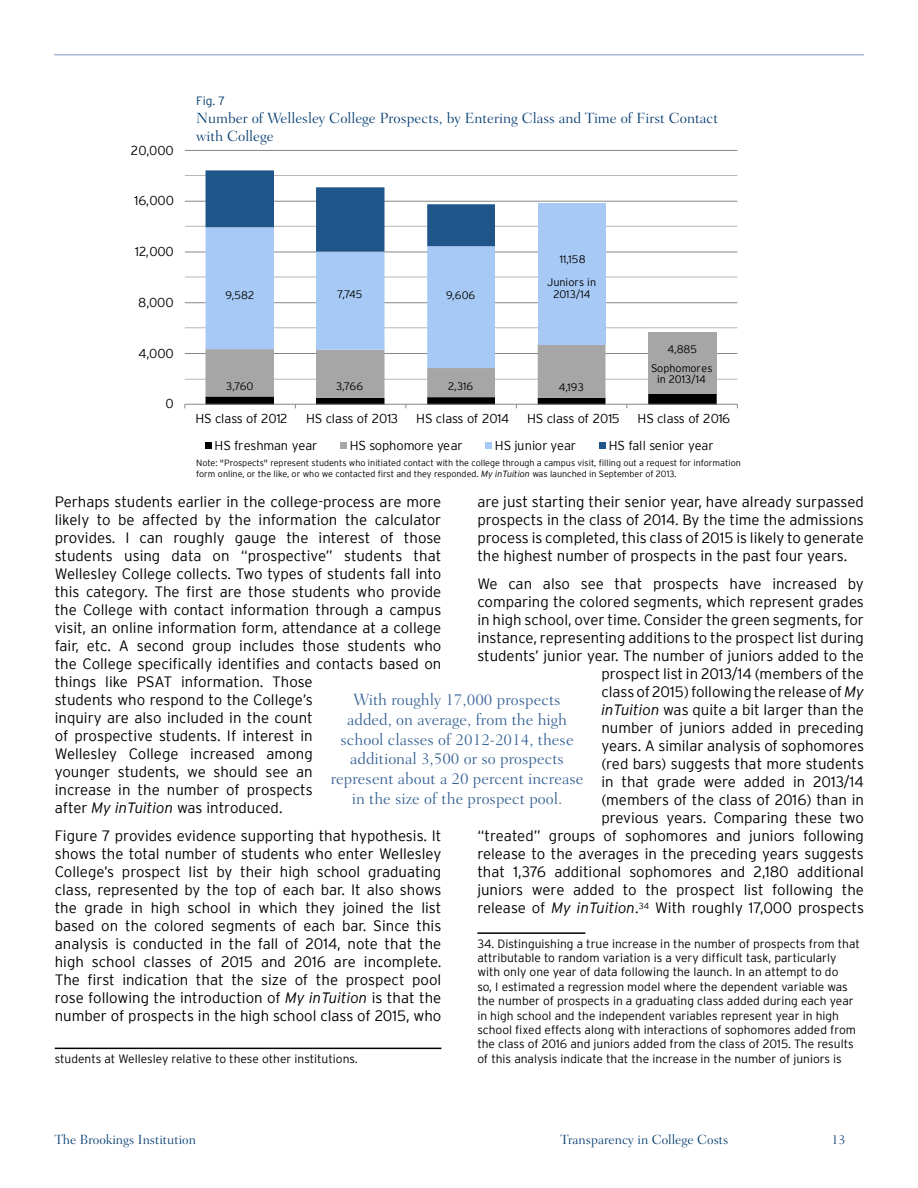
<style>
.page{position:relative;width:918px;height:1188px;background:#fff}
.page>*{position:absolute;margin:0;border:0;box-sizing:border-box;transform-origin:0 0}
.t1{font:300 16.5px/19.8px "Fairfield LT Std";color:#346094;text-align:center}
.t2{font:300 15px/18px "Interstate";color:#000;text-align:justify}
.t3{font:300 15px/18px "Fairfield LT Std";color:#003a6f}
.t4{font:300 13.5px "Fairfield LT Std";color:#003a6f}
.t5{font:300 12.9px "Interstate";letter-spacing:-.01em;color:#000}
.t6{font:300 12px/14.4px "Interstate";color:#000}
.t7{font:300 12px "Interstate";color:#003a6f}
.t8{font:300 10.8px/11.6px "Interstate";color:#000;text-align:center}
.t9{font:300 9px/10.8px "Interstate";color:#000}
.s1{font-style:italic}
</style>
<div class="page">
<hr style="left:185px;top:379px;width:552px;height:1px;background:#b7b7b7">
<hr style="left:185px;top:327px;width:552px;height:1px;background:#b7b7b7">
<hr style="left:185px;top:277px;width:552px;height:1px;background:#b7b7b7">
<hr style="left:185px;top:226px;width:552px;height:1px;background:#b7b7b7">
<hr style="left:185px;top:175px;width:552px;height:1px;background:#b7b7b7">
<hr style="left:185px;top:353px;width:552px;height:1px;background:#868686">
<hr style="left:185px;top:302px;width:552px;height:1px;background:#868686">
<hr style="left:185px;top:252px;width:552px;height:1px;background:#868686">
<hr style="left:185px;top:201px;width:552px;height:1px;background:#868686">
<hr style="left:185px;top:150px;width:552px;height:1px;background:#868686">
<hr style="left:185px;top:404px;width:552px;height:1px;background:#868686">
<svg style="left:206px;top:170px;width:511px;height:238px"></svg>
<div style="left:206px;top:442px;width:6px;height:7px;background:#000"></div>
<div style="left:340px;top:442px;width:7px;height:7px;background:#a6a6a6"></div>
<div style="left:486px;top:442px;width:6px;height:7px;background:#a6c9f5"></div>
<div style="left:599px;top:442px;width:7px;height:7px;background:#20558a"></div>
<hr style="left:55px;top:1048px;width:386px;height:1px;background:#000">
<hr style="left:477px;top:932px;width:108px;height:2px;background:#000">
<hr style="left:54px;top:54px;width:810px;height:2px;background:#a9bcd6">
<p class="t5" style="left:131px;top:143px;width:44px">20,000</p>
<p class="t5" style="left:135px;top:194px;width:41px">16,000</p>
<p class="t5" style="left:135px;top:244px;width:40px">12,000</p>
<p class="t5" style="left:138px;top:295px;width:37px">8,000</p>
<p class="t5" style="left:138px;top:346px;width:37px">4,000</p>
<p class="t5" style="left:166px;top:397px;width:10px">0</p>
<p class="t7" style="left:196px;top:94px;width:30px">Fig. 7</p>
<p class="t3" style="left:196px;top:109px;width:524px">Number of Wellesley College Prospects, by Entering Class and Time of First Contact with College</p>
<p class="t8" style="left:226px;top:289px;width:30px">9,582</p>
<p class="t8" style="left:338px;top:289px;width:26px">7,745</p>
<p class="t8" style="left:446px;top:290px;width:31px">9,606</p>
<p class="t8" style="left:560px;top:253px;width:27px">11,158</p>
<p class="t8" style="left:547px;top:277px;width:50px">Juniors in<br>2013/14</p>
<p class="t8" style="left:226px;top:380px;width:29px">3,760</p>
<p class="t8" style="left:336px;top:381px;width:28px">3,766</p>
<p class="t8" style="left:448px;top:381px;width:26px">2,316</p>
<p class="t8" style="left:559px;top:381px;width:27px">4,193</p>
<p class="t8" style="left:667px;top:343px;width:31px">4,885</p>
<p class="t8" style="left:651px;top:362px;width:63px">Sophomores in 2013/14</p>
<p class="t5" style="left:195px;top:412px;width:94px">HS class of 2012</p>
<p class="t5" style="left:306px;top:412px;width:93px">HS class of 2013</p>
<p class="t5" style="left:416px;top:412px;width:94px">HS class of 2014</p>
<p class="t5" style="left:527px;top:412px;width:94px">HS class of 2015</p>
<p class="t5" style="left:638px;top:412px;width:94px">HS class of 2016</p>
<p class="t5" style="left:215px;top:438px;width:104px">HS freshman year</p>
<p class="t5" style="left:350px;top:438px;width:115px">HS sophomore year</p>
<p class="t5" style="left:495px;top:438px;width:83px">HS junior year</p>
<p class="t5" style="left:609px;top:438px;width:106px">HS fall senior year</p>
<p class="t9" style="left:196px;top:458px;width:546px">Note: "Prospects" represent students who initiated contact with the college through a campus visit, filling out a request for information form online, or the like, or who we contacted first and they responded. <span class="s1">My inTuition</span> was launched in September of 2013.</p>
<p class="t2" style="left:55px;top:493px;width:388px;text-align:left">Perhaps students earlier in the college-process are more likely to be affected by the information the calculator provides. I can roughly gauge the interest of those students using data on “prospective” students that Wellesley College collects. Two types of students fall into this category. The first are those students who provide the College with contact information through a campus visit, an online information form, attendance at a college fair, etc. A second group includes those students who the College specifically identifies and contacts based on things like PSAT information. Those<br>students who respond to the College’s<br>inquiry are also included in the count<br>of prospective students. If interest in<br>Wellesley College increased among<br>younger students, we should see an<br>increase in the number of prospects<br>after <span class="s1">My inTuition</span> was introduced.</p>
<p class="t2" style="left:55px;top:827px;width:388px">Figure 7 provides evidence supporting that hypothesis. It shows the total number of students who enter Wellesley College’s prospect list by their high school graduating class, represented by the top of each bar. It also shows the grade in high school in which they joined the list based on the colored segments of each bar. Since this analysis is conducted in the fall of 2014, note that the high school classes of 2015 and 2016 are incomplete.<br>The first indication that the size of the prospect pool rose following the introduction of <span class="s1">My inTuition</span> is that the number of prospects in the high school class of 2015, who</p>
<p class="t6" style="left:55px;top:1051px;width:305px">students at Wellesley relative to these other institutions.</p>
<p class="t2" style="left:477px;top:493px;width:388px">are just starting their senior year, have already surpassed prospects in the class of 2014. By the time the admissions process is completed, this class of 2015 is likely to generate the highest number of prospects in the past four years.</p>
<p class="t2" style="left:477px;top:575px;width:388px;text-align:right">We can also see that prospects have increased by comparing the colored segments, which represent grades in high school, over time. Consider the green segments, for instance, representing additions to the prospect list during students’ junior year. The number of juniors added to the prospect list in 2013/14 (members of the<br>class of 2015) following the release of <span class="s1">My<br>inTuition</span> was quite a bit larger than the<br>number of juniors added in preceding<br>years. A similar analysis of sophomores<br>(red bars) suggests that more students<br>in that grade were added in 2013/14<br>(members of the class of 2016) than in<br>previous years. Comparing these two<br>“treated” groups of sophomores and juniors following release to the averages in the preceding years suggests that 1,376 additional sophomores and 2,180 additional juniors were added to the prospect list following the release of <span class="s1">My inTuition</span>.<sup>34</sup> With roughly 17,000 prospects</p>
<p class="t6" style="left:477px;top:936px;width:384px">34. Distinguishing a true increase in the number of prospects from that attributable to random variation is a very difficult task, particularly with only one year of data following the launch. In an attempt to do<br>so, I estimated a regression model where the dependent variable was the number of prospects in a graduating class added during each year in high school and the independent variables represent year in high school fixed effects along with interactions of sophomores added from the class of 2016 and juniors added from the class of 2015. The results of this analysis indicate that the increase in the number of juniors is</p>
<p class="t1" style="left:331px;top:690px;width:254px">With roughly 17,000 prospects added, on average, from the high school classes of 2012-2014, these additional 3,500 or so prospects represent about a 20 percent increase in the size of the prospect pool.</p>
<p class="t4" style="left:55px;top:1132px;width:143px">The Brookings Institution</p>
<p class="t4" style="left:561px;top:1132px;width:169px">Transparency in College Costs</p>
<p class="t4" style="left:832px;top:1132px;width:16px">13</p>
</div>
